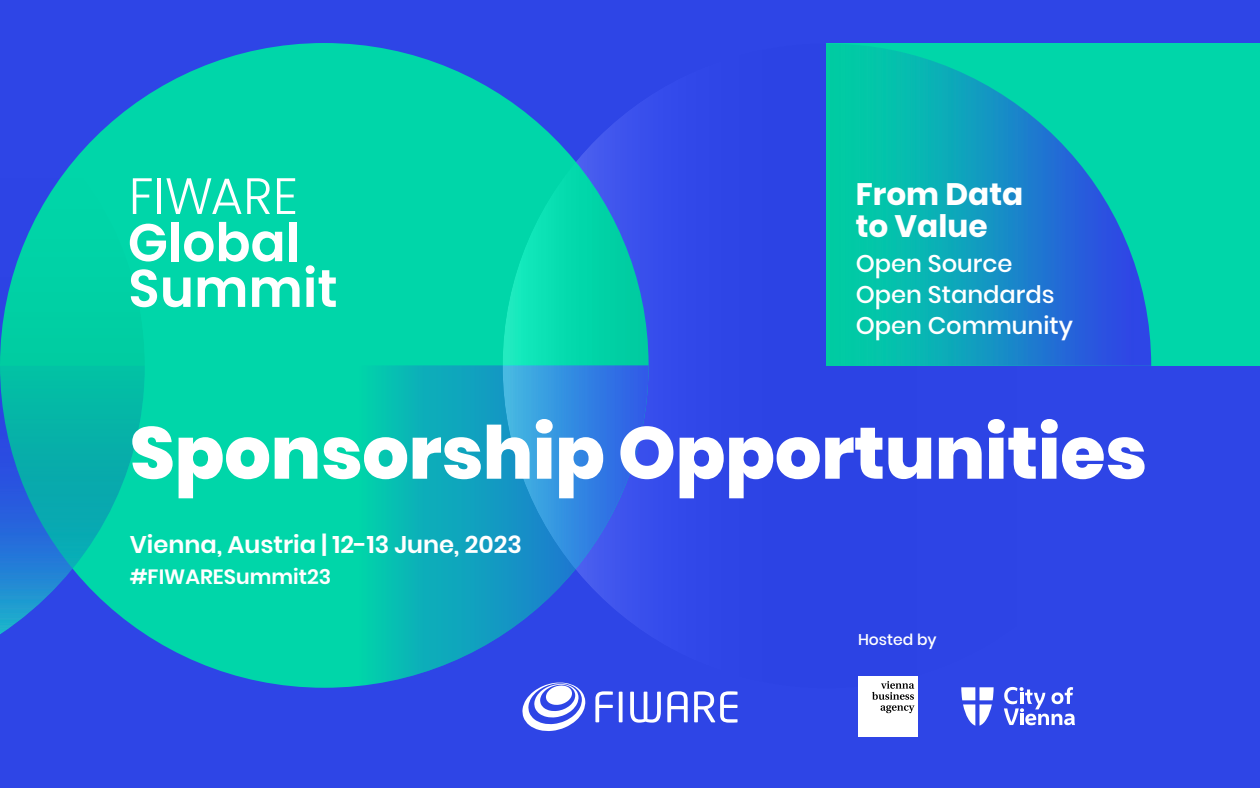
<style>
.page{position:relative;width:1260px;height:788px;background:#fff}
.page>*{position:absolute;margin:0;border:0;box-sizing:border-box;transform-origin:0 0}
.t1{font:800 73.06px "Poppins";letter-spacing:-.005em;color:#fff}
.t2{font:700 30.97px/32.7px "Poppins";color:#fff}
.t3{font:500 24.06px/31px "Poppins";color:#fff}
.t4{font:600 24.06px "Poppins";color:#fff}
.t5{font:600 20.65px "Poppins";color:#fff}
.t6{font:500 15.49px "Poppins";color:#fff}
</style>
<div class="page">
<div style="left:0;top:0;width:1260px;height:787px;background:#2e45e6"></div>
<div style="left:827px;top:43px;width:433px;height:322px;background:#00d6a9"></div>
<div style="left:0;top:43px;width:649px;height:644px;background:#00d6a9;border-radius:50%"></div>
<svg style="left:343px;top:365px;width:160px;height:322px"></svg>
<svg style="left:503px;top:43px;width:324px;height:592px"></svg>
<svg style="left:827px;top:44px;width:324px;height:322px"></svg>
<svg style="left:0;top:97px;width:145px;height:537px"></svg>
<svg style="left:133px;top:178px;width:19px;height:36px"></svg>
<hr style="left:157px;top:178px;width:4px;height:36px;background:#fff">
<svg style="left:166px;top:178px;width:104px;height:36px"></svg>
<svg style="left:277px;top:178px;width:18px;height:36px"></svg>
<svg style="left:130px;top:224px;width:36px;height:37px"></svg>
<div style="left:171px;top:222px;width:8px;height:39px;background:#fff"></div>
<svg style="left:184px;top:222px;width:98px;height:39px"></svg>
<div style="left:289px;top:222px;width:8px;height:39px;background:#fff"></div>
<svg style="left:131px;top:269px;width:26px;height:38px"></svg>
<svg style="left:163px;top:277px;width:28px;height:30px"></svg>
<svg style="left:198px;top:277px;width:47px;height:30px"></svg>
<svg style="left:252px;top:277px;width:48px;height:30px"></svg>
<svg style="left:306px;top:265px;width:30px;height:42px"></svg>
<svg style="left:595px;top:691px;width:18px;height:31px"></svg>
<svg style="left:619px;top:691px;width:4px;height:31px"></svg>
<svg style="left:630px;top:691px;width:31px;height:31px"></svg>
<svg style="left:667px;top:691px;width:21px;height:31px"></svg>
<svg style="left:694px;top:691px;width:44px;height:31px"></svg>
<svg style="left:522px;top:682px;width:63px;height:49px"></svg>
<div style="left:858px;top:676px;width:60px;height:60px;background:#fff"></div>
<svg style="left:872px;top:681px;width:43px;height:32px"></svg>
<svg style="left:1004px;top:686px;width:71px;height:39px"></svg>
<svg style="left:961px;top:687px;width:33px;height:38px"></svg>
<p class="t2" style="left:856px;top:178px;width:169px">From Data to Value</p>
<p class="t3" style="left:856px;top:248px;width:219px">Open Source<br>Open Standards<br>Open Community</p>
<p class="t1" style="left:130px;top:410px;width:1019px">Sponsorship Opportunities</p>
<p class="t4" style="left:130px;top:530px;width:394px">Vienna, Austria | 12-13 June, 2023</p>
<p class="t5" style="left:130px;top:564px;width:203px">#FIWARESummit23</p>
<p class="t6" style="left:858px;top:630px;width:80px">Hosted by</p>
</div>
